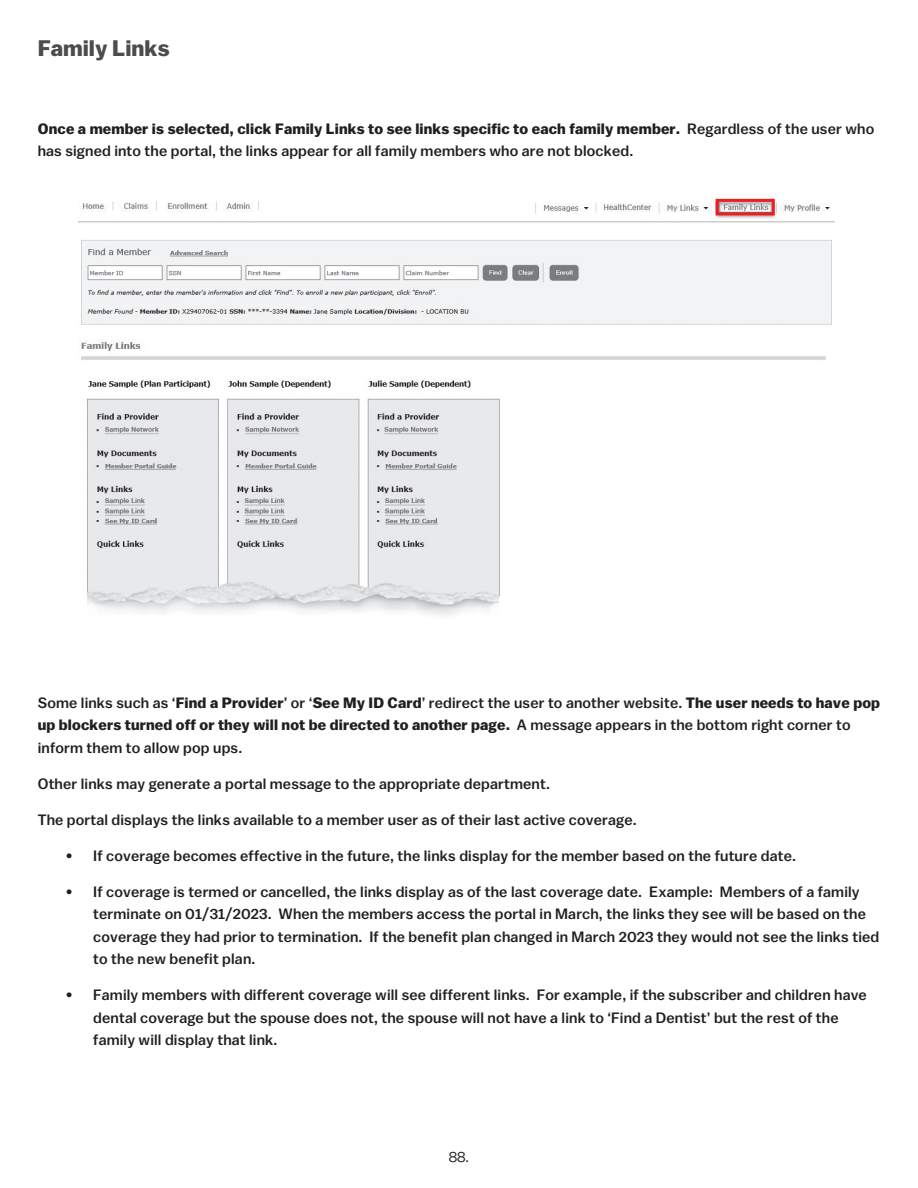
<style>
.page{position:relative;width:918px;height:1188px;background:#fff}
.page>*{position:absolute;margin:0;border:0;box-sizing:border-box;transform-origin:0 0}
.t1{font:700 22.5px "Balto";color:#4b4c4d}
.t2{font:500 15px/22.5px "Balto";letter-spacing:.01em;color:#231f20}
.t3{font:15px "Balto";color:#231f20}
.s1{font-weight:700}
</style>
<div class="page">
<img style="left:79px;top:198px;width:756px;height:417px">
<div style="left:716px;top:199px;width:59px;height:16px;border:3px solid #ee1d23"></div>
<p class="t1" style="left:38px;top:35px;width:133px">Family Links</p>
<p class="t2" style="left:38px;top:117px;width:838px"><span class="s1">Once a member is selected, click Family Links to see links specific to each family member.</span> Regardless of the user who has signed into the portal, the links appear for all family members who are not blocked.</p>
<p class="t2" style="left:38px;top:691px;width:844px">Some links such as ‘<span class="s1">Find a Provider</span>’ or ‘<span class="s1">See My ID Card</span>’ redirect the user to another website. <span class="s1">The user needs to have pop up blockers turned off or they will not be directed to another page.</span> A message appears in the bottom right corner to inform them to allow pop ups.</p>
<p class="t2" style="left:38px;top:772px;width:514px">Other links may generate a portal message to the appropriate department.</p>
<p class="t2" style="left:38px;top:808px;width:600px">The portal displays the links available to a member user as of their last active coverage.</p>
<p class="t2" style="left:66px;top:844px;width:731px">• If coverage becomes effective in the future, the links display for the member based on the future date.</p>
<p class="t2" style="left:93px;top:880px;width:787px;text-indent:-27px">• If coverage is termed or cancelled, the links display as of the last coverage date. Example: Members of a family terminate on 01/31/2023. When the members access the portal in March, the links they see will be based on the coverage they had prior to termination. If the benefit plan changed in March 2023 they would not see the links tied to the new benefit plan.</p>
<p class="t2" style="left:93px;top:983px;width:775px;text-indent:-27px">• Family members with different coverage will see different links. For example, if the subscriber and children have dental coverage but the spouse does not, the spouse will not have a link to ‘Find a Dentist’ but the rest of the family will display that link.</p>
<p class="t3" style="left:449px;top:1147px;width:22px">88.</p>
</div>
